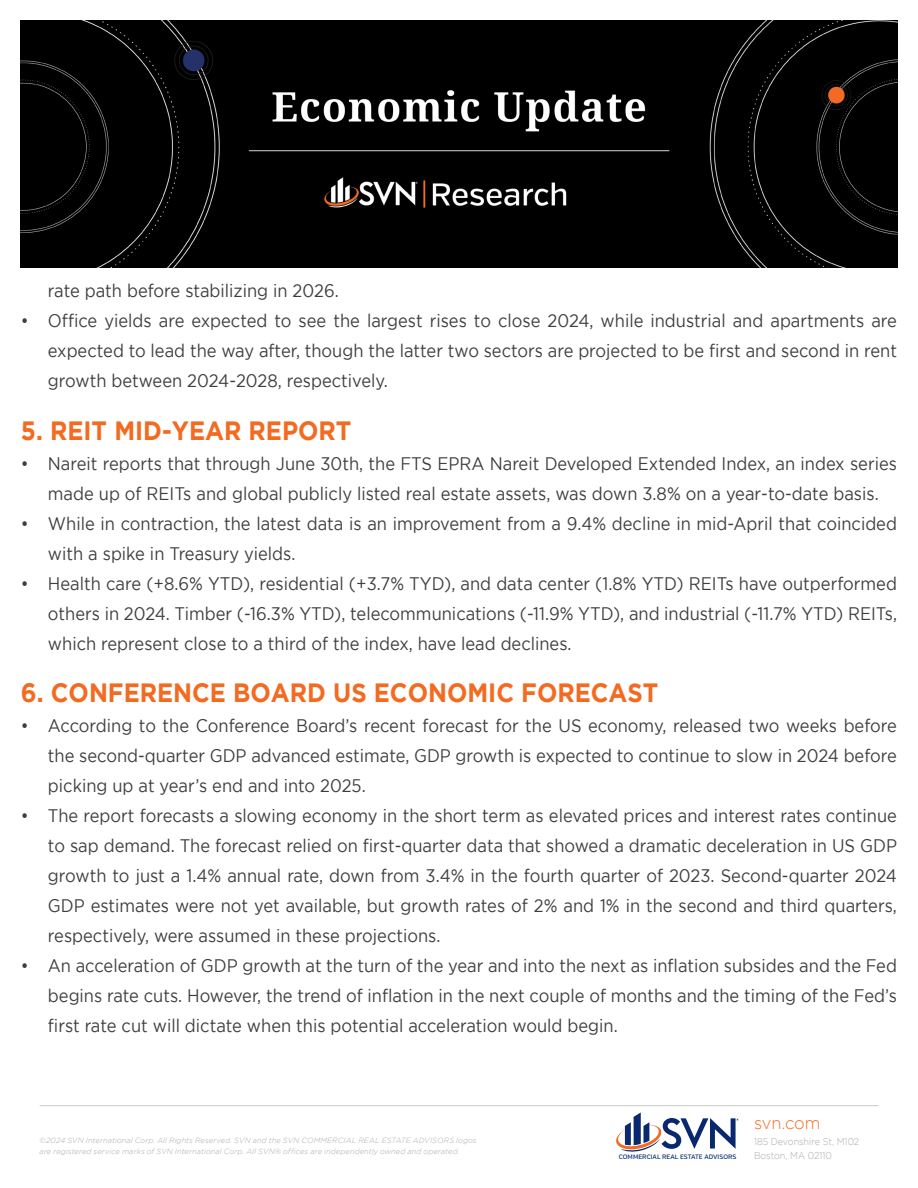
<style>
.page{position:relative;width:918px;height:1188px;background:#fff}
.page>*{position:absolute;margin:0;border:0;box-sizing:border-box;transform-origin:0 0}
.t1{font:700 26.4px "Gotham";color:#f36a21;scale:.91 1}
.t2{font:18.15px/30px "Gotham";color:#3e3e3f;text-align:justify;scale:.91 1}
.t3{font:300 17.4px "Gotham";letter-spacing:-.01em;color:#f36a21;scale:.95 1}
.t4{font:300 9.9px/13.5px "Gotham";color:#a8a9ad;scale:.91 1}
.t5{font:italic 300 7.5px/10.5px "Gotham";letter-spacing:.015em;color:#a8a9ad}
.t6{font:500 6.45px "Verb";color:#09286d}
</style>
<div class="page">
<hr style="left:40px;top:1105px;width:838px;height:1px;background:#c7c8ca">
<svg style="left:616px;top:1112px;width:123px;height:40px"></svg>
<img style="left:21px;top:21px;width:876px;height:247px">
<p class="t2" style="left:48px;top:275px;width:321px">rate path before stabilizing in 2026.</p>
<p class="t2" style="left:48px;top:305px;width:935px;text-indent:-27px">• Office yields are expected to see the largest rises to close 2024, while industrial and apartments are expected to lead the way after, though the latter two sectors are projected to be first and second in rent growth between 2024-2028, respectively.</p>
<p class="t1" style="left:21px;top:415px;width:365px">5. REIT MID-YEAR REPORT</p>
<p class="t2" style="left:21px;top:448px;width:964px;text-align:center">• Nareit reports that through June 30th, the FTS EPRA Nareit Developed Extended Index, an index series made up of REITs and global publicly listed real estate assets, was down 3.8% on a year-to-date basis.</p>
<p class="t2" style="left:48px;top:508px;width:935px;text-indent:-27px">• While in contraction, the latest data is an improvement from a 9.4% decline in mid-April that coincided with a spike in Treasury yields.</p>
<p class="t2" style="left:48px;top:568px;width:935px;text-indent:-27px">• Health care (+8.6% YTD), residential (+3.7% TYD), and data center (1.8% YTD) REITs have outperformed others in 2024. Timber (-16.3% YTD), telecommunications (-11.9% YTD), and industrial (-11.7% YTD) REITs, which represent close to a third of the index, have lead declines.</p>
<p class="t1" style="left:21px;top:678px;width:702px">6. CONFERENCE BOARD US ECONOMIC FORECAST</p>
<p class="t2" style="left:48px;top:710px;width:935px;text-indent:-27px">• According to the Conference Board’s recent forecast for the US economy, released two weeks before the second-quarter GDP advanced estimate, GDP growth is expected to continue to slow in 2024 before picking up at year’s end and into 2025.</p>
<p class="t2" style="left:48px;top:800px;width:935px;text-indent:-27px">• The report forecasts a slowing economy in the short term as elevated prices and interest rates continue to sap demand. The forecast relied on first-quarter data that showed a dramatic deceleration in US GDP growth to just a 1.4% annual rate, down from 3.4% in the fourth quarter of 2023. Second-quarter 2024<br>GDP estimates were not yet available, but growth rates of 2% and 1% in the second and third quarters, respectively, were assumed in these projections.</p>
<p class="t2" style="left:48px;top:950px;width:935px;text-indent:-27px">• An acceleration of GDP growth at the turn of the year and into the next as inflation subsides and the Fed begins rate cuts. However, the trend of inflation in the next couple of months and the timing of the Fed’s first rate cut will dictate when this potential acceleration would begin.</p>
<p class="t5" style="left:40px;top:1136px;width:438px">©2024 SVN International Corp. All Rights Reserved. SVN and the SVN COMMERCIAL REAL ESTATE ADVISORS logos are registered service marks of SVN International Corp. All SVN® offices are independently owned and operated.</p>
<p class="t6" style="left:619px;top:1153px;width:119px">COMMERCIAL REAL ESTATE ADVISORS</p>
<p class="t3" style="left:754px;top:1113px;width:71px">svn.com</p>
<p class="t4" style="left:754px;top:1135px;width:117px">185 Devonshire St, M102<br>Boston, MA 02110</p>
</div>
